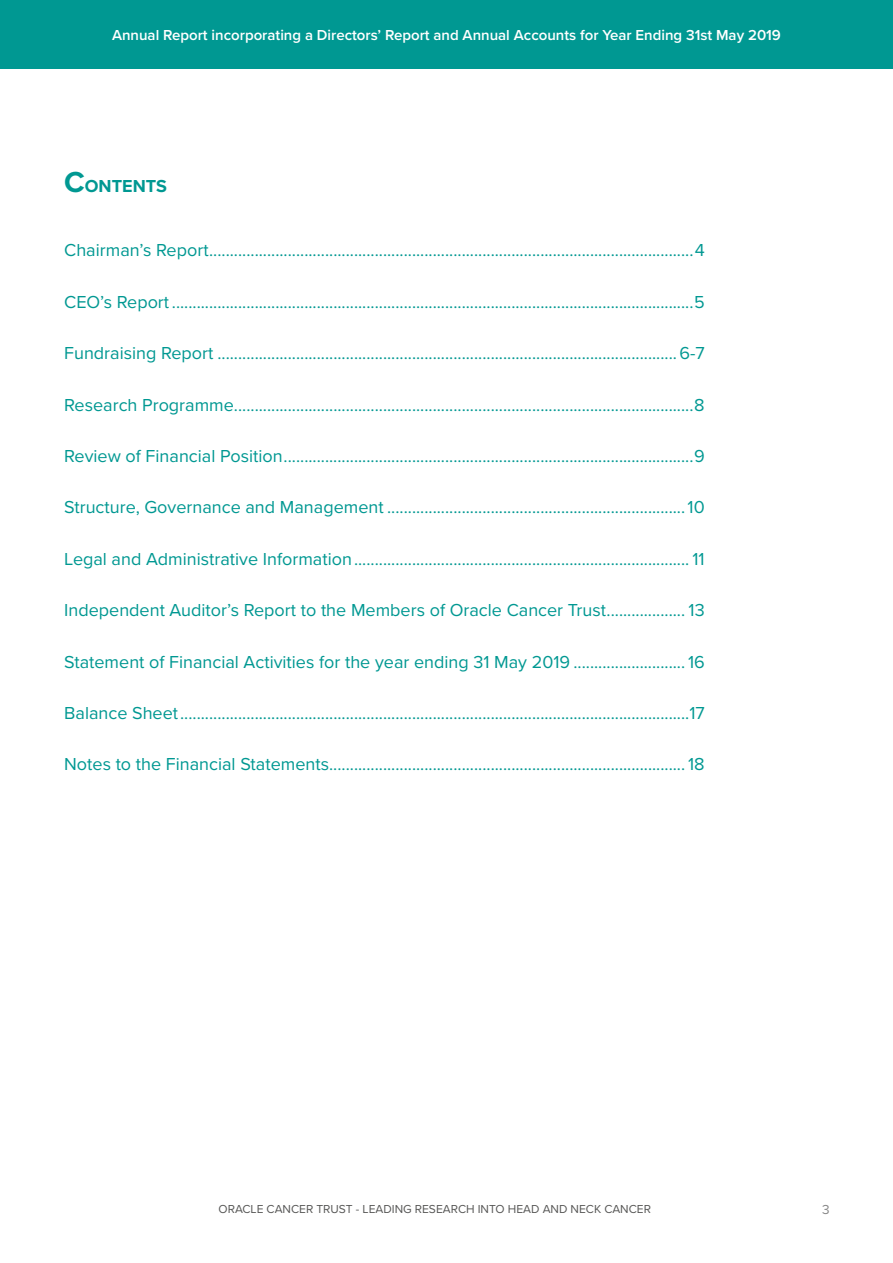
<style>
.page{position:relative;width:893px;height:1263px;background:#fff}
.page>*{position:absolute;margin:0;border:0;box-sizing:border-box;transform-origin:0 0}
.t1{font:18px "Proxima Nova";color:#009892}
.t2{font:700 18px "Proxima Nova";color:#009892}
.t3{font:600 15px "Proxima Nova";color:#fff}
.t4{font:13.5px "Proxima Nova";color:#878787}
.t5{font:12px "Proxima Nova";color:#575756}
.s1{font-size:30px}
</style>
<div class="page">
<div style="left:0;top:0;width:893px;height:68px;background:#009892"></div>
<p class="t3" style="left:112px;top:24px;width:670px">Annual Report incorporating a Directors’ Report and Annual Accounts for Year Ending 31st May 2019</p>
<p class="t2" style="left:64px;top:172px;width:104px"><span class="s1">C</span>ONTENTS</p>
<p class="t1" style="left:64px;top:237px;width:642px">Chairman’s Report.....................................................................................................................4</p>
<p class="t1" style="left:64px;top:288px;width:642px">CEO’s Report..............................................................................................................................5</p>
<p class="t1" style="left:64px;top:340px;width:642px">Fundraising Report ...............................................................................................................6-7</p>
<p class="t1" style="left:64px;top:391px;width:642px">Research Programme...............................................................................................................8</p>
<p class="t1" style="left:64px;top:443px;width:642px">Review of Financial Position...................................................................................................9</p>
<p class="t1" style="left:64px;top:494px;width:642px">Structure, Governance and Management ........................................................................10</p>
<p class="t1" style="left:64px;top:545px;width:642px">Legal and Administrative Information................................................................................. 11</p>
<p class="t1" style="left:64px;top:597px;width:642px">Independent Auditor’s Report to the Members of Oracle Cancer Trust................... 13</p>
<p class="t1" style="left:64px;top:648px;width:642px">Statement of Financial Activities for the year ending 31 May 2019 ...........................16</p>
<p class="t1" style="left:64px;top:699px;width:642px">Balance Sheet...........................................................................................................................17</p>
<p class="t1" style="left:64px;top:751px;width:642px">Notes to the Financial Statements...................................................................................... 18</p>
<p class="t5" style="left:219px;top:1200px;width:434px">ORACLE CANCER TRUST - LEADING RESEARCH INTO HEAD AND NECK CANCER</p>
<p class="t4" style="left:822px;top:1199px;width:9px">3</p>
</div>
